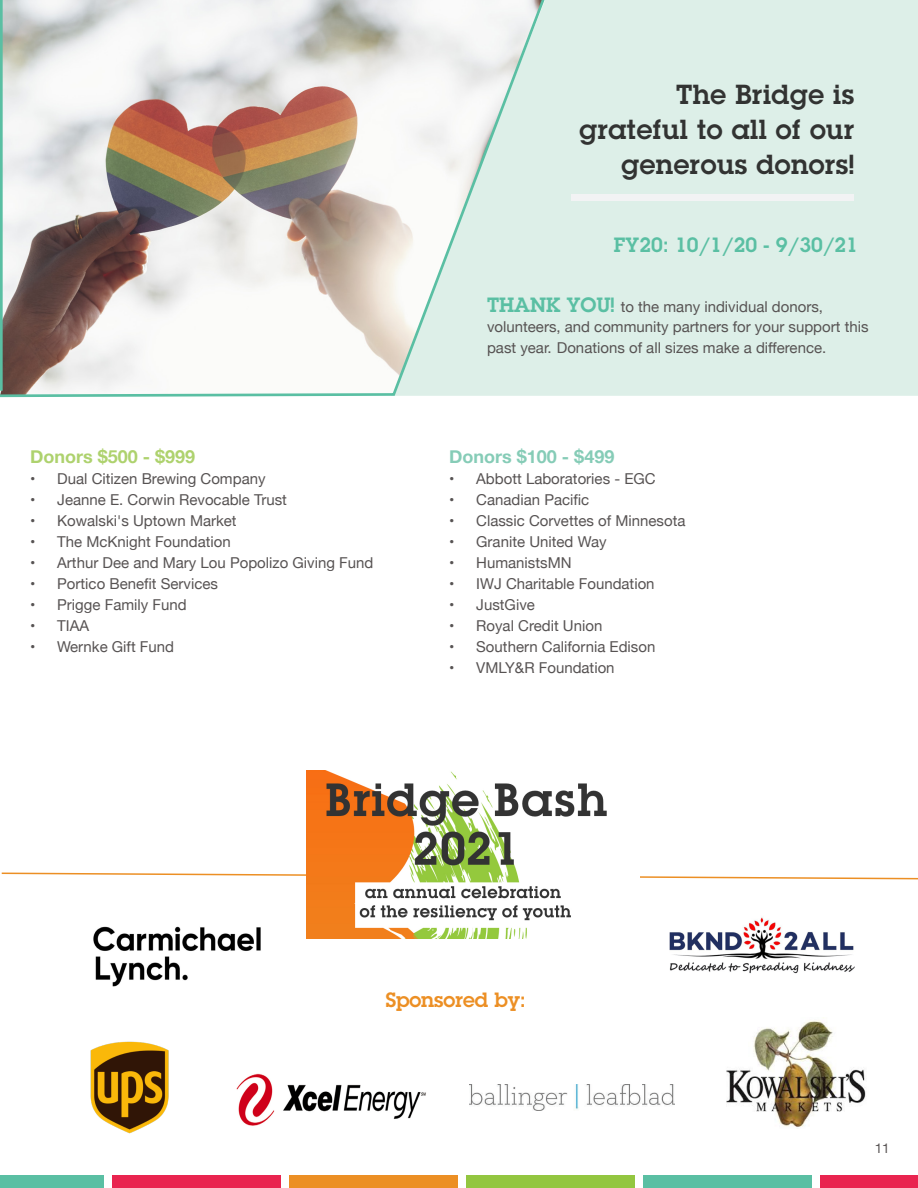
<style>
.page{position:relative;width:918px;height:1188px;background:#fff}
.page>*{position:absolute;margin:0;border:0;box-sizing:border-box;transform-origin:0 0}
.t1{font:600 27px/35.2px "Lubalin Graph Std";letter-spacing:.02em;color:#323332;text-align:right}
.h3{font:600 20.25px "Lubalin Graph Std";color:#5abfa3}
.t2{font:600 20.25px "Lubalin Graph Std";color:#ec8f24}
.p_-_form{font:700 18px "Helvetica Neue";color:#aed26e}
.p_-_form-2{font:700 18px "Helvetica Neue";color:#86ccb7}
.p_-_form-3{font:15px/20.2px "Helvetica Neue";color:#575353}
.t3{font:13.5px "Helvetica Neue";color:#575353}
.s1{font-family:"Lubalin Graph Std";font-weight:600;font-size:20.25px;color:#5abfa3}
</style>
<div class="page">
<div style="left:112px;top:1175px;width:169px;height:13px;background:#e9244f"></div>
<div style="left:0;top:1175px;width:104px;height:13px;background:#5abfa3"></div>
<div style="left:289px;top:1175px;width:169px;height:13px;background:#ec8f24"></div>
<div style="left:467px;top:1175px;width:168px;height:13px;background:#93c640"></div>
<div style="left:644px;top:1175px;width:168px;height:13px;background:#5abfa3"></div>
<div style="left:821px;top:1175px;width:97px;height:13px;background:#e9244f"></div>
<img style="left:93px;top:926px;width:168px;height:61px">
<img style="left:669px;top:917px;width:186px;height:57px">
<img style="left:726px;top:1020px;width:140px;height:107px">
<img style="left:91px;top:1041px;width:77px;height:93px">
<img style="left:470px;top:1085px;width:204px;height:26px">
<img style="left:237px;top:1073px;width:189px;height:53px">
<div style="left:548px;top:0;width:370px;height:396px;background:#ddefe8"></div>
<div style="left:571px;top:194px;width:283px;height:7px;background:#f2f3f4"></div>
<svg style="left:0;top:0;width:548px;height:398px"></svg>
<svg style="left:1px;top:872px;width:917px;height:8px"></svg>
<img style="left:307px;top:770px;width:332px;height:169px">
<p class="p_-_form" style="left:30px;top:442px;width:167px">Donors $500 - $999</p>
<p class="p_-_form-3" style="left:30px;top:469px;width:237px">• Dual Citizen Brewing Company</p>
<p class="p_-_form-3" style="left:30px;top:490px;width:258px">• Jeanne E. Corwin Revocable Trust</p>
<p class="p_-_form-3" style="left:30px;top:511px;width:208px">• Kowalski's Uptown Market</p>
<p class="p_-_form-3" style="left:30px;top:532px;width:202px">• The McKnight Foundation</p>
<p class="p_-_form-3" style="left:30px;top:553px;width:345px">• Arthur Dee and Mary Lou Popolizo Giving Fund</p>
<p class="p_-_form-3" style="left:30px;top:574px;width:189px">• Portico Benefit Services</p>
<p class="p_-_form-3" style="left:30px;top:595px;width:158px">• Prigge Family Fund</p>
<p class="p_-_form-3" style="left:30px;top:616px;width:60px">• TIAA</p>
<p class="p_-_form-3" style="left:30px;top:637px;width:145px">• Wernke Gift Fund</p>
<p class="t1" style="left:579px;top:76px;width:276px">The Bridge is grateful to all of our generous donors!</p>
<p class="h3" style="left:614px;top:232px;width:246px">FY20: 10/1/20 - 9/30/21</p>
<p class="p_-_form-3" style="left:487px;top:297px;width:383px"><span class="s1">THANK YOU!</span> to the many individual donors, volunteers, and community partners for your support this</p>
<p class="p_-_form-3" style="left:487px;top:339px;width:341px">past year. Donations of all sizes make a difference.</p>
<p class="p_-_form-2" style="left:449px;top:442px;width:167px">Donors $100 - $499</p>
<p class="p_-_form-3" style="left:449px;top:469px;width:208px">• Abbott Laboratories - EGC</p>
<p class="p_-_form-3" style="left:449px;top:490px;width:142px">• Canadian Pacific</p>
<p class="p_-_form-3" style="left:449px;top:511px;width:238px">• Classic Corvettes of Minnesota</p>
<p class="p_-_form-3" style="left:449px;top:532px;width:159px">• Granite United Way</p>
<p class="p_-_form-3" style="left:449px;top:553px;width:124px">• HumanistsMN</p>
<p class="p_-_form-3" style="left:449px;top:574px;width:207px">• IWJ Charitable Foundation</p>
<p class="p_-_form-3" style="left:449px;top:595px;width:87px">• JustGive</p>
<p class="p_-_form-3" style="left:449px;top:616px;width:155px">• Royal Credit Union</p>
<p class="p_-_form-3" style="left:449px;top:637px;width:208px">• Southern California Edison</p>
<p class="p_-_form-3" style="left:449px;top:658px;width:167px">• VMLY&amp;R Foundation</p>
<h2 class="t2" style="left:386px;top:987px;width:142px">Sponsored by:</h2>
<p class="t3" style="left:875px;top:1139px;width:17px">11</p>
</div>
